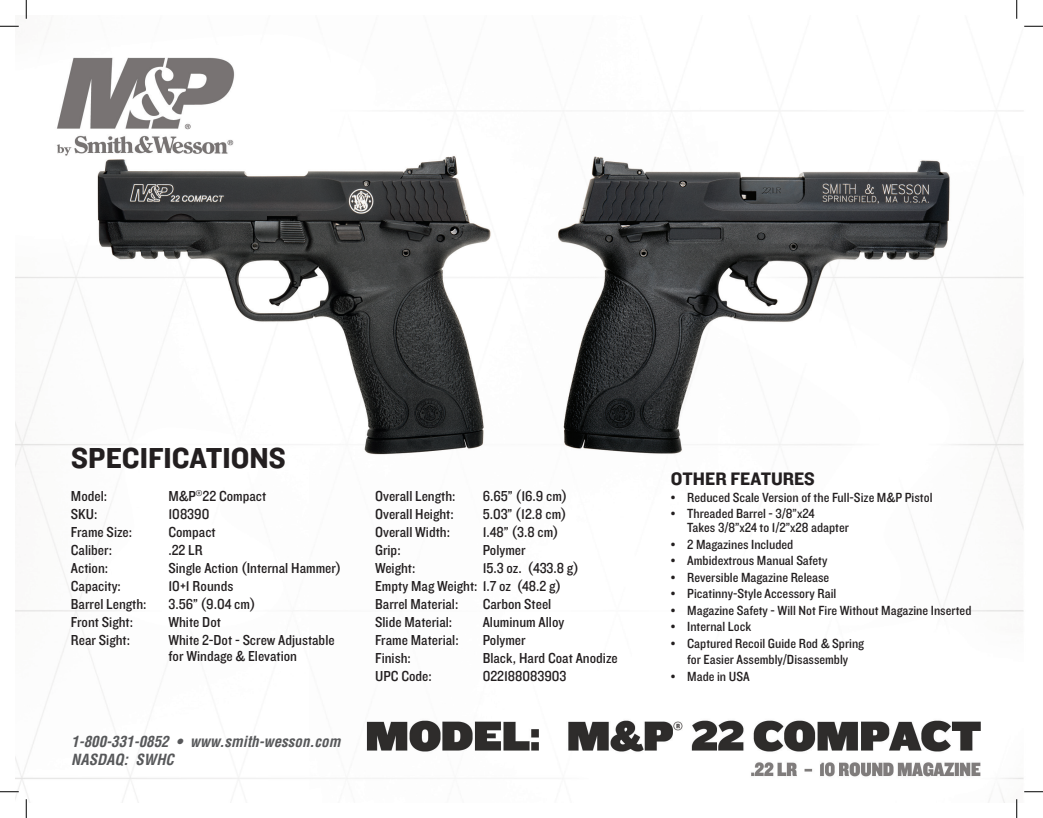
<style>
.page{position:relative;width:1043px;height:818px;background:#fff}
.page>*{position:absolute;margin:0;border:0;box-sizing:border-box;transform-origin:0 0}
.t1{font:30px "Knockout HTF51 Middleweight";color:#231f20}
.t2{font:18.75px "Knockout HTF51 Middleweight";color:#231f20}
.t3{font:15px/18px "Knockout HTF30 Junior Welterwt";color:#231f20}
.t4{font:italic 700 condensed 15px/18px "Helvetica";color:#57585a}
.t5{font:13.75px/14px "Knockout HTF30 Junior Welterwt";color:#231f20}
</style>
<div class="page">
<img style="left:15px;top:15px;width:1013px;height:787px">
<svg style="left:0;top:25px;width:19px;height:2px"></svg>
<svg style="left:1024px;top:25px;width:18px;height:2px"></svg>
<svg style="left:0;top:790px;width:19px;height:2px"></svg>
<svg style="left:1024px;top:790px;width:18px;height:2px"></svg>
<svg style="left:25px;top:0;width:2px;height:19px"></svg>
<svg style="left:25px;top:799px;width:2px;height:19px"></svg>
<svg style="left:1015px;top:0;width:2px;height:19px"></svg>
<svg style="left:1015px;top:799px;width:2px;height:19px"></svg>
<h1 class="t1" style="left:71px;top:442px;width:216px">SPECIFICATIONS</h1>
<p class="t3" style="left:71px;top:488px;width:38px">Model:</p>
<p class="t3" style="left:168px;top:488px;width:99px">M&amp;P<sup>®</sup>22 Compact</p>
<p class="t3" style="left:71px;top:506px;width:28px">SKU:</p>
<p class="t3" style="left:168px;top:506px;width:42px">108390</p>
<p class="t3" style="left:71px;top:524px;width:63px">Frame Size:</p>
<p class="t3" style="left:168px;top:524px;width:49px">Compact</p>
<p class="t3" style="left:71px;top:542px;width:43px">Caliber:</p>
<p class="t3" style="left:168px;top:542px;width:36px">.22 LR</p>
<p class="t3" style="left:71px;top:560px;width:39px">Action:</p>
<p class="t3" style="left:168px;top:560px;width:174px">Single Action (Internal Hammer)</p>
<p class="t3" style="left:71px;top:578px;width:52px">Capacity:</p>
<p class="t3" style="left:168px;top:578px;width:66px">10+1 Rounds</p>
<p class="t3" style="left:71px;top:596px;width:77px">Barrel Length:</p>
<p class="t3" style="left:168px;top:596px;width:89px">3.56” (9.04 cm)</p>
<p class="t3" style="left:71px;top:614px;width:64px">Front Sight:</p>
<p class="t3" style="left:168px;top:614px;width:54px">White Dot</p>
<p class="t3" style="left:71px;top:632px;width:61px">Rear Sight:</p>
<p class="t3" style="left:168px;top:633px;width:168px;line-height:15.5px">White 2-Dot - Screw Adjustable for Windage &amp; Elevation</p>
<p class="t4" style="left:71px;top:732px;width:271px">1-800-331-0852 • www.smith-wesson.com<br>NASDAQ: SWHC</p>
<p class="t3" style="left:375px;top:488px;width:82px">Overall Length:</p>
<p class="t3" style="left:482px;top:488px;width:86px">6.65” (16.9 cm)</p>
<p class="t3" style="left:375px;top:506px;width:80px">Overall Height:</p>
<p class="t3" style="left:482px;top:506px;width:86px">5.03” (12.8 cm)</p>
<p class="t3" style="left:375px;top:524px;width:76px">Overall Width:</p>
<p class="t3" style="left:482px;top:524px;width:78px">1.48” (3.8 cm)</p>
<p class="t3" style="left:375px;top:542px;width:27px">Grip:</p>
<p class="t3" style="left:482px;top:542px;width:44px">Polymer</p>
<p class="t3" style="left:375px;top:560px;width:42px">Weight:</p>
<p class="t3" style="left:375px;top:560px;width:205px;text-indent:108px">15.3 oz. (433.8 g)<br>Empty Mag Weight: 1.7 oz (48.2 g)<br>Barrel Material:</p>
<p class="t3" style="left:482px;top:596px;width:70px">Carbon Steel</p>
<p class="t3" style="left:375px;top:614px;width:79px">Slide Material:</p>
<p class="t3" style="left:482px;top:614px;width:83px">Aluminum Alloy</p>
<p class="t3" style="left:375px;top:632px;width:85px">Frame Material:</p>
<p class="t3" style="left:482px;top:632px;width:44px">Polymer</p>
<p class="t3" style="left:375px;top:650px;width:37px">Finish:</p>
<p class="t3" style="left:482px;top:650px;width:137px">Black, Hard Coat Anodize</p>
<p class="t3" style="left:375px;top:668px;width:58px">UPC Code:</p>
<p class="t3" style="left:482px;top:668px;width:85px">022188083903</p>
<p class="t2" style="left:671px;top:469px;width:145px">OTHER FEATURES</p>
<p class="t5" style="left:671px;top:490px;width:263px">• Reduced Scale Version of the Full-Size M&amp;P Pistol</p>
<p class="t5" style="left:687px;top:507px;width:163px;text-indent:-16px">• Threaded Barrel - 3/8”x24<br>Takes 3/8”x24 to 1/2”x28 adapter</p>
<p class="t5" style="left:671px;top:537px;width:124px">• 2 Magazines Included</p>
<p class="t5" style="left:671px;top:554px;width:158px">• Ambidextrous Manual Safety</p>
<p class="t5" style="left:671px;top:570px;width:160px">• Reversible Magazine Release</p>
<p class="t5" style="left:671px;top:587px;width:167px">• Picatinny-Style Accessory Rail</p>
<p class="t5" style="left:671px;top:603px;width:302px">• Magazine Safety - Will Not Fire Without Magazine Inserted</p>
<p class="t5" style="left:671px;top:620px;width:82px">• Internal Lock</p>
<p class="t5" style="left:671px;top:635px;width:195px;line-height:16.5px;text-align:center">• Captured Recoil Guide Rod &amp; Spring for Easier Assembly/Disassembly</p>
<p class="t5" style="left:671px;top:669px;width:80px">• Made in USA</p>
</div>
